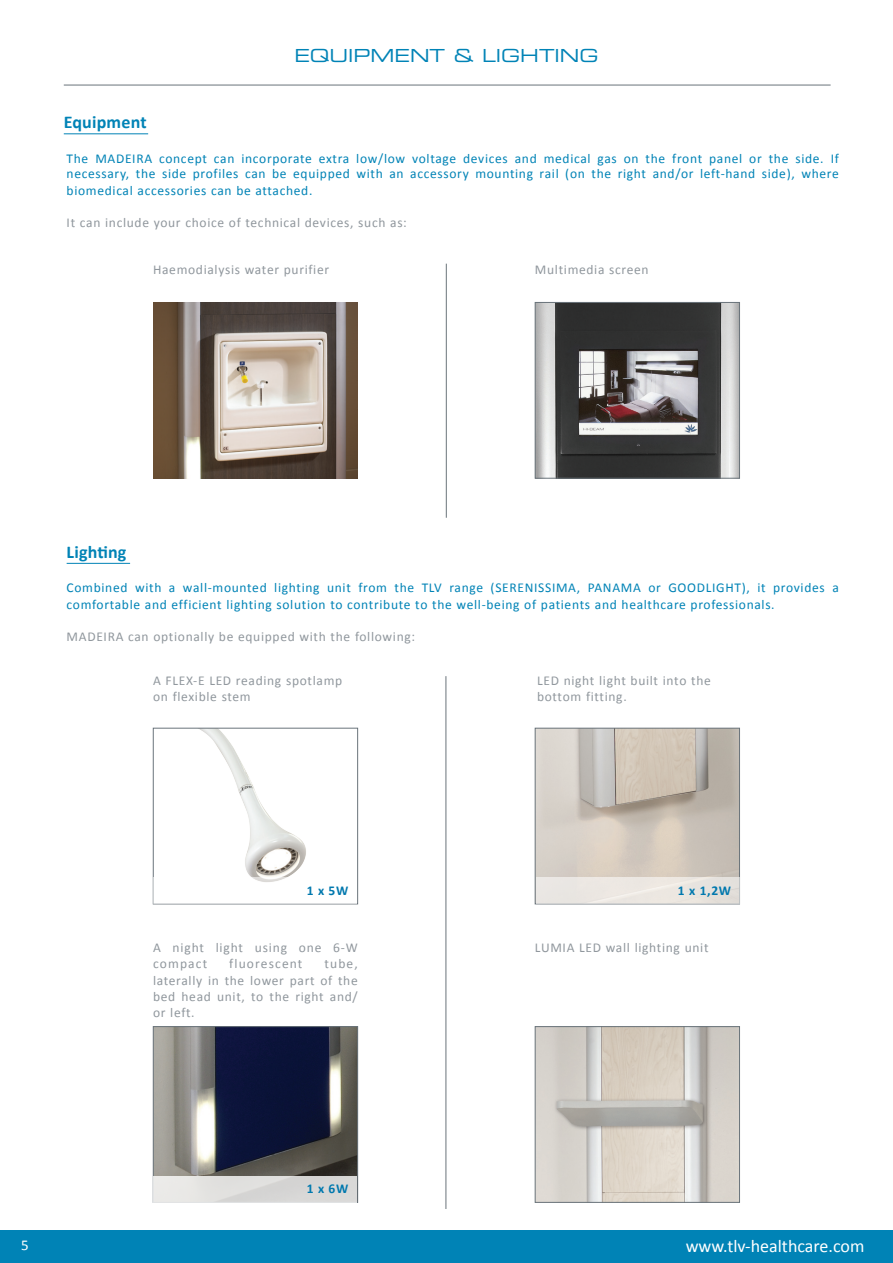
<style>
.page{position:relative;width:893px;height:1263px;background:#fff}
.page>*{position:absolute;margin:0;border:0;box-sizing:border-box;transform-origin:0 0}
.t1{font:18px "Calibri";color:#fff}
.t2{font:18px "Eurostile LT Extended Two";color:#0083b6}
.t3{font:700 18px "Calibri";letter-spacing:.01em;color:#0083b6}
.t4{font:15px "Calibri";color:#fff}
.REF__PRODUIT{font:13.5px/15px "Calibri";letter-spacing:.05em;color:#0083b6}
.REF__PRODUIT-2{font:13.5px/16.2px "Calibri";letter-spacing:.05em;color:#90979d}
.t5{font:700 13.5px "Calibri";color:#0078ae}
.REF__PRODUIT-3{font:13.5px "Calibri";letter-spacing:.085em;color:#90979d}
</style>
<div class="page">
<div style="left:0;top:1230px;width:893px;height:33px;background:#0083b6"></div>
<hr style="left:64px;top:85px;width:767px;height:1px;background:#6a747b">
<hr style="left:64px;top:134px;width:84px;height:1px;background:#0083b6">
<hr style="left:67px;top:563px;width:63px;height:1px;background:#0083b6">
<hr style="left:446px;top:264px;width:1px;height:254px;background:#6a747b">
<img style="left:153px;top:303px;width:204px;height:175px">
<img style="left:537px;top:304px;width:201px;height:172px">
<div style="left:535px;top:302px;width:205px;height:176px;border:1px solid #6a747b"></div>
<img style="left:201px;top:730px;width:105px;height:147px">
<div style="left:153px;top:728px;width:205px;height:176px;border:1px solid #6a747b"></div>
<img style="left:537px;top:730px;width:201px;height:147px">
<div style="left:535px;top:728px;width:205px;height:176px;border:1px solid #6a747b"></div>
<hr style="left:446px;top:676px;width:1px;height:533px;background:#6a747b">
<img style="left:155px;top:1028px;width:201px;height:148px">
<div style="left:153px;top:1026px;width:205px;height:176px;border:1px solid #6a747b"></div>
<img style="left:537px;top:1028px;width:201px;height:172px">
<div style="left:535px;top:1026px;width:205px;height:176px;border:1px solid #6a747b"></div>
<div style="left:153px;top:877px;width:204px;height:27px;background:#fff"></div>
<div style="left:536px;top:877px;width:204px;height:27px;background:#ebe6e1"></div>
<div style="left:153px;top:1176px;width:204px;height:26px;background:linear-gradient(to right,#e9e8e6,#d3d2d1)"></div>
<p class="t3" style="left:64px;top:111px;width:84px">Equipment</p>
<p class="t2" style="left:294px;top:44px;width:306px">EQUIPMENT &amp; LIGHTING</p>
<p class="REF__PRODUIT" style="left:67px;top:151px;width:774px">The MADEIRA concept can incorporate extra low/low voltage devices and medical gas on the front panel or the side. If necessary, the side profiles can be equipped with an accessory mounting rail (on the right and/or left-hand side), where</p>
<p class="REF__PRODUIT" style="left:67px;top:183px;width:247px">biomedical accessories can be attached.</p>
<p class="REF__PRODUIT-2" style="left:67px;top:215px;width:342px">It can include your choice of technical devices, such as:</p>
<p class="REF__PRODUIT-2" style="left:153px;top:261px;width:178px">Haemodialysis water purifier</p>
<p class="REF__PRODUIT-2" style="left:535px;top:261px;width:115px">Multimedia screen</p>
<p class="t3" style="left:67px;top:540px;width:61px">Lighting</p>
<p class="REF__PRODUIT" style="left:67px;top:580px;width:774px;line-height:16.2px">Combined with a wall-mounted lighting unit from the TLV range (SERENISSIMA, PANAMA or GOODLIGHT), it provides a comfortable and efficient lighting solution to contribute to the well-being of patients and healthcare professionals.</p>
<p class="REF__PRODUIT-2" style="left:67px;top:629px;width:350px">MADEIRA can optionally be equipped with the following:</p>
<p class="REF__PRODUIT-2" style="left:153px;top:672px;width:191px">A FLEX-E LED reading spotlamp on flexible stem</p>
<p class="REF__PRODUIT-2" style="left:537px;top:672px;width:175px">LED night light built into the bottom fitting.</p>
<p class="t5" style="left:307px;top:882px;width:43px">1 x 5W</p>
<p class="t5" style="left:678px;top:882px;width:55px">1 x 1,2W</p>
<p class="REF__PRODUIT-2" style="left:153px;top:939px;width:206px">A night light using one 6-W compact</p>
<p class="REF__PRODUIT-3" style="left:229px;top:955px;width:75px">fluorescent</p>
<p class="REF__PRODUIT-2" style="left:153px;top:956px;width:206px;text-align:justify;text-indent:171px">tube, laterally in the lower part of the bed head unit, to the right and/ or left.</p>
<p class="t5" style="left:307px;top:1180px;width:43px">1 x 6W</p>
<p class="REF__PRODUIT-2" style="left:535px;top:939px;width:175px">LUMIA LED wall lighting unit</p>
<p class="t4" style="left:21px;top:1236px;width:9px">5</p>
<h1 class="t1" style="left:686px;top:1235px;width:180px">www.tlv-healthcare.com</h1>
</div>
